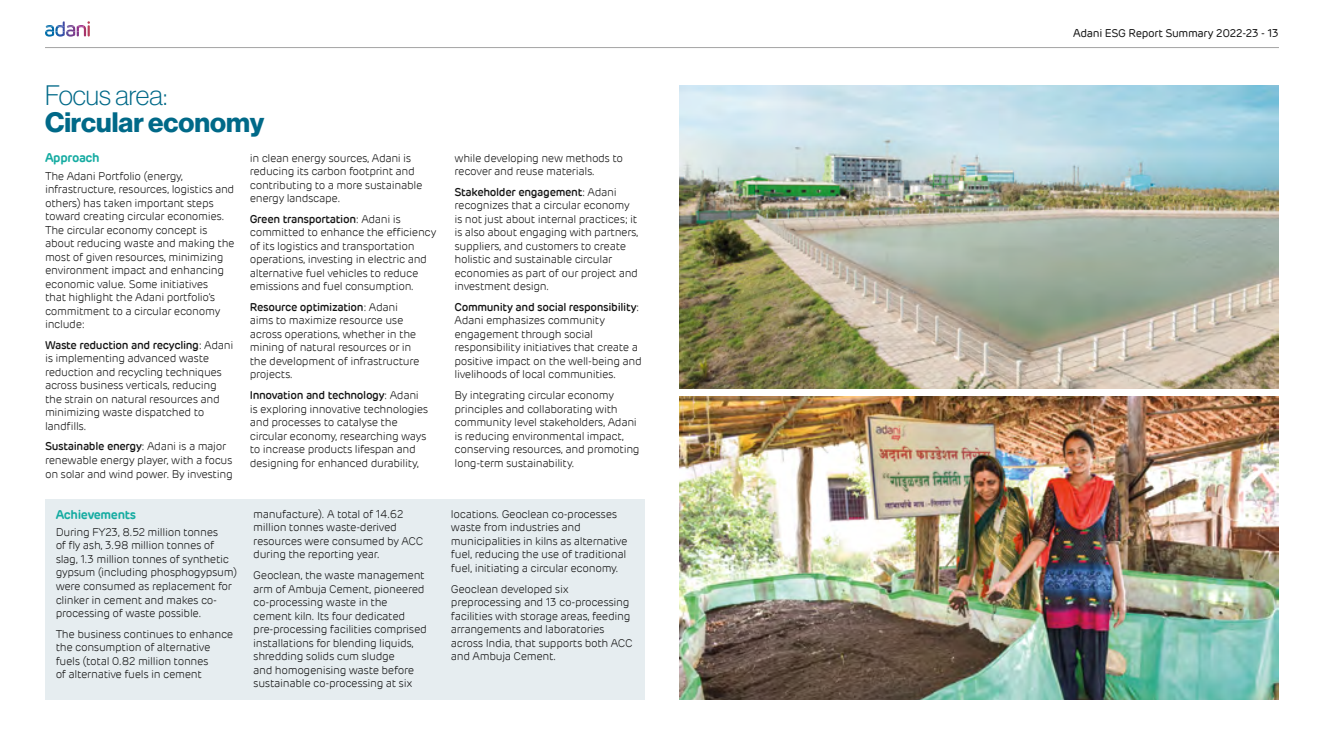
<style>
.page{position:relative;width:1324px;height:745px;background:#fff}
.page>*{position:absolute;margin:0;border:0;box-sizing:border-box;transform-origin:0 0}
.t1{font:700 27.5px "Neue Haas Display";color:#006988}
.t2{font:100 27.5px "Neue Haas Display";color:#006988}
.t3{font:600 12.5px "Adani";letter-spacing:-.03em;color:#16aca2}
.t4{font:300 11.25px/13.5px "Adani";letter-spacing:-.03em;color:#131313}
.t5{font:11.25px "Adani";letter-spacing:-.03em;color:#131313}
.s1{font-weight:500}
</style>
<div class="page">
<div style="left:45px;top:499px;width:599px;height:200px;background:#e6edf0"></div>
<img style="left:679px;top:85px;width:599px;height:304px">
<img style="left:679px;top:396px;width:599px;height:303px">
<img style="left:46px;top:21px;width:37px;height:5px">
<img style="left:83px;top:21px;width:7px;height:16px">
<img style="left:45px;top:26px;width:19px;height:5px">
<img style="left:67px;top:26px;width:17px;height:5px">
<svg style="left:55px;top:31px;width:24px;height:6px"></svg>
<hr style="left:45px;top:47px;width:1233px;height:1px;background:#a3a3a3">
<h1 class="t2" style="left:45px;top:80px;width:124px">Focus area:</h1>
<h1 class="t1" style="left:45px;top:106px;width:221px">Circular economy</h1>
<p class="t3" style="left:45px;top:150px;width:56px">Approach</p>
<p class="t4" style="left:45px;top:169px;width:191px">The Adani Portfolio (energy, infrastructure, resources, logistics and others) has taken important steps toward creating circular economies.<br>The circular economy concept is about reducing waste and making the most of given resources, minimizing environment impact and enhancing economic value. Some initiatives<br>that highlight the Adani portfolio’s commitment to a circular economy include:</p>
<p class="t4" style="left:45px;top:338px;width:190px"><span class="s1">Waste reduction and recycling</span>: Adani is implementing advanced waste reduction and recycling techniques across business verticals, reducing the strain on natural resources and minimizing waste dispatched to landfills.</p>
<p class="t4" style="left:45px;top:440px;width:189px"><span class="s1">Sustainable energy</span>: Adani is a major renewable energy player, with a focus on solar and wind power. By investing</p>
<p class="t4" style="left:250px;top:151px;width:174px">in clean energy sources, Adani is reducing its carbon footprint and contributing to a more sustainable energy landscape.</p>
<p class="t4" style="left:250px;top:212px;width:188px"><span class="s1">Green transportation</span>: Adani is committed to enhance the efficiency of its logistics and transportation operations, investing in electric and alternative fuel vehicles to reduce emissions and fuel consumption.</p>
<p class="t4" style="left:250px;top:300px;width:171px"><span class="s1">Resource optimization</span>: Adani aims to maximize resource use across operations, whether in the mining of natural resources or in the development of infrastructure projects.</p>
<p class="t4" style="left:250px;top:388px;width:180px"><span class="s1">Innovation and technology</span>: Adani is exploring innovative technologies and processes to catalyse the circular economy, researching ways to increase products lifespan and designing for enhanced durability,</p>
<p class="t3" style="left:56px;top:506px;width:82px">Achievements</p>
<p class="t4" style="left:56px;top:525px;width:183px">During FY23, 8.52 million tonnes<br>of fly ash, 3.98 million tonnes of slag, 1.3 million tonnes of synthetic gypsum (including phosphogypsum) were consumed as replacement for clinker in cement and makes co&shy;processing of waste possible.</p>
<p class="t4" style="left:56px;top:627px;width:179px">The business continues to enhance the consumption of alternative fuels (total 0.82 million tonnes<br>of alternative fuels in cement</p>
<p class="t4" style="left:253px;top:507px;width:171px">manufacture). A total of 14.62 million tonnes waste-derived resources were consumed by ACC during the reporting year.</p>
<p class="t4" style="left:253px;top:568px;width:175px">Geoclean, the waste management arm of Ambuja Cement, pioneered co-processing waste in the cement kiln. Its four dedicated pre-processing facilities comprised installations for blending liquids, shredding solids cum sludge<br>and homogenising waste before sustainable co-processing at six</p>
<p class="t4" style="left:454px;top:151px;width:170px">while developing new methods to recover and reuse materials.</p>
<p class="t4" style="left:454px;top:185px;width:185px"><span class="s1">Stakeholder engagement</span>: Adani recognizes that a circular economy is not just about internal practices; it is also about engaging with partners, suppliers, and customers to create holistic and sustainable circular economies as part of our project and investment design.</p>
<p class="t4" style="left:454px;top:300px;width:189px"><span class="s1">Community and social responsibility</span>:<br>Adani emphasizes community engagement through social responsibility initiatives that create a positive impact on the well-being and livelihoods of local communities.</p>
<p class="t4" style="left:454px;top:388px;width:187px">By integrating circular economy principles and collaborating with community level stakeholders, Adani is reducing environmental impact, conserving resources, and promoting long-term sustainability.</p>
<p class="t4" style="left:451px;top:507px;width:178px">locations. Geoclean co-processes waste from industries and municipalities in kilns as alternative fuel, reducing the use of traditional fuel, initiating a circular economy.</p>
<p class="t4" style="left:451px;top:582px;width:183px">Geoclean developed six preprocessing and 13 co-processing facilities with storage areas, feeding arrangements and laboratories across India, that supports both ACC and Ambuja Cement.</p>
<p class="t5" style="left:1072px;top:26px;width:207px">Adani ESG Report Summary 2022-23 - 13</p>
</div>
